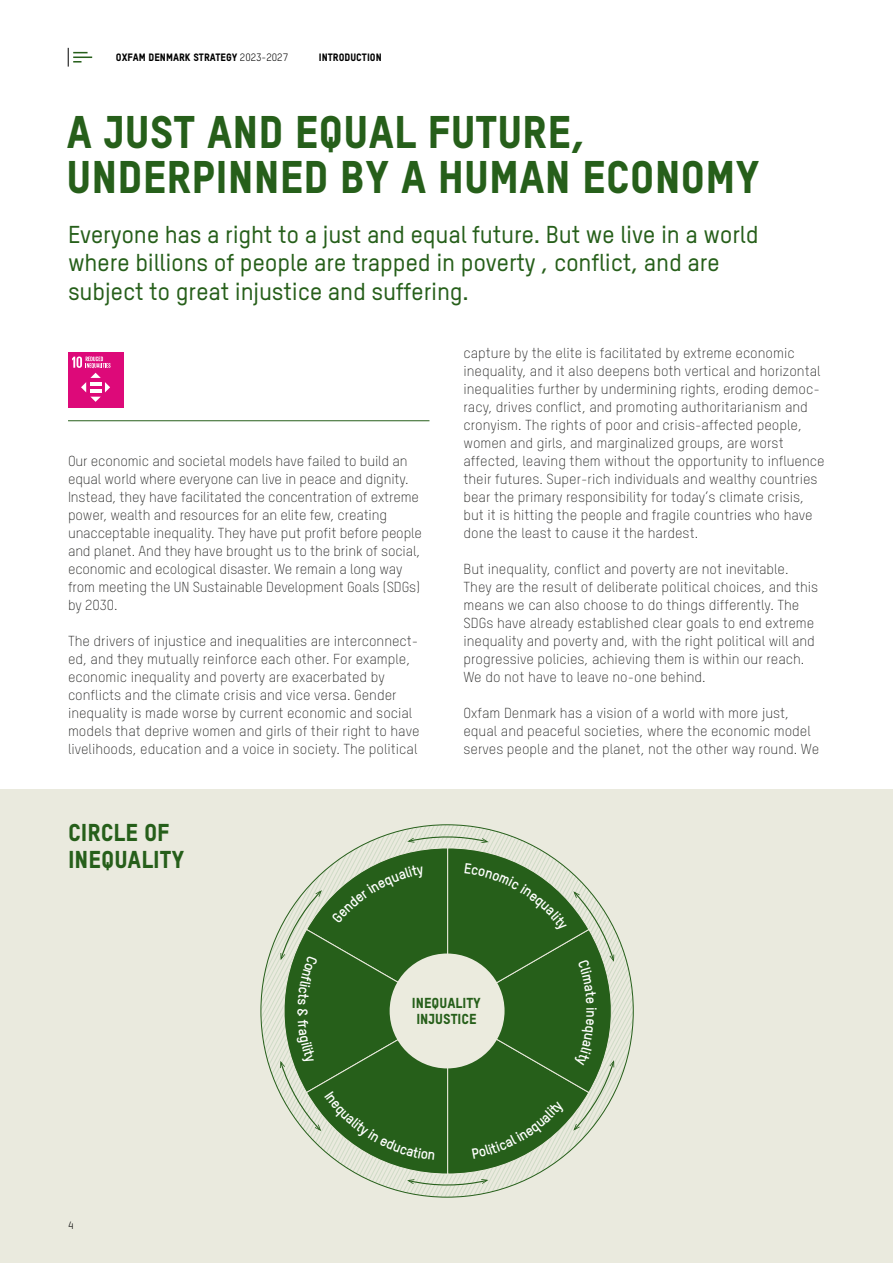
<style>
.page{position:relative;width:893px;height:1263px;background:#fff}
.page>*{position:absolute;margin:0;border:0;box-sizing:border-box;transform-origin:0 0}
.t1{font:45px/45px "Oxfam TSTARPRO Headline";color:#265f1a}
.t2{font:500 24px/28.5px "Oxfam TSTARPRO";letter-spacing:-.01em;color:#265f1a}
.t3{font:24px/27px "Oxfam TSTARPRO Headline";color:#265f1a}
.t4{font:300 14.25px/18px "Oxfam TSTARPRO";color:#282827}
.t5{font:14.25px/16.5px "Oxfam TSTARPRO Headline";color:#265f1a;text-align:center}
.t6{font:10.5px "Oxfam TSTARPRO Headline";color:#000}
.t7{font:10.5px "Oxfam TSTARPRO";color:#000}
.s1{font-family:"Oxfam TSTARPRO"}
</style>
<div class="page">
<div style="left:0;top:789px;width:893px;height:474px;background:#eaeade"></div>
<hr style="left:68px;top:420px;width:361px;height:1px;background:#265f1a">
<div style="left:68px;top:352px;width:55px;height:55px;background:#dd0979"></div>
<svg style="left:72px;top:356px;width:39px;height:46px"></svg>
<svg style="left:68px;top:48px;width:24px;height:19px"></svg>
<svg style="left:261px;top:825px;width:372px;height:372px"></svg>
<p class="t6" style="left:116px;top:50px;width:174px">OXFAM DENMARK STRATEGY <span class="s1">2023-2027</span></p>
<p class="t6" style="left:319px;top:50px;width:64px">INTROD UCTIO N</p>
<h1 class="t1" style="left:67px;top:105px;width:695px">A JUST AND EQUAL FUTURE,<br>UNDERPINNED BY A HUMAN ECONOMY</h1>
<h2 class="t2" style="left:68px;top:218px;width:692px">Everyone has a right to a just and equal future. But we live in a world where billions of people are trapped in poverty , conflict, and are subject to great injustice and suffering.</h2>
<p class="t4" style="left:68px;top:451px;width:355px">Our economic and societal models have failed to build an equal world where everyone can live in peace and dignity.<br>Instead, they have facilitated the concentration of extreme power, wealth and resources for an elite few, creating unacceptable inequality. They have put profit before people and planet. And they have brought us to the brink of social, economic and ecological disaster. We remain a long way from meeting the UN Sustainable Development Goals (SDGs) by 2030.</p>
<p class="t4" style="left:68px;top:631px;width:353px">The drivers of injustice and inequalities are interconnect&shy;ed, and they mutually reinforce each other. For example, economic inequality and poverty are exacerbated by conflicts and the climate crisis and vice versa. Gender inequality is made worse by current economic and social models that deprive women and girls of their right to have livelihoods, education and a voice in society. The political</p>
<h2 class="t3" style="left:68px;top:817px;width:118px">CIRCLE OF<br>INEQUALITY</h2>
<p class="t4" style="left:463px;top:343px;width:363px">capture by the elite is facilitated by extreme economic inequality, and it also deepens both vertical and horizontal inequalities further by undermining rights, eroding democ&shy;racy, drives conflict, and promoting authoritarianism and cronyism. The rights of poor and crisis-affected people, women and girls, and marginalized groups, are worst affected, leaving them without the opportunity to influence their futures. Super-rich individuals and wealthy countries bear the primary responsibility for today’s climate crisis, but it is hitting the people and fragile countries who have done the least to cause it the hardest.</p>
<p class="t4" style="left:463px;top:559px;width:356px">But inequality, conflict and poverty are not inevitable.<br>They are the result of deliberate political choices, and this means we can also choose to do things differently. The SDGs have already established clear goals to end extreme inequality and poverty and, with the right political will and progressive policies, achieving them is within our reach.<br>We do not have to leave no-one behind.</p>
<p class="t4" style="left:463px;top:703px;width:357px">Oxfam Denmark has a vision of a world with more just, equal and peaceful societies, where the economic model serves people and the planet, not the other way round. We</p>
<p class="t7" style="left:68px;top:1217px;width:7px">4</p>
<p class="t5" style="left:412px;top:993px;width:71px">INEQUALITY<br>INJUSTICE</p>
</div>
